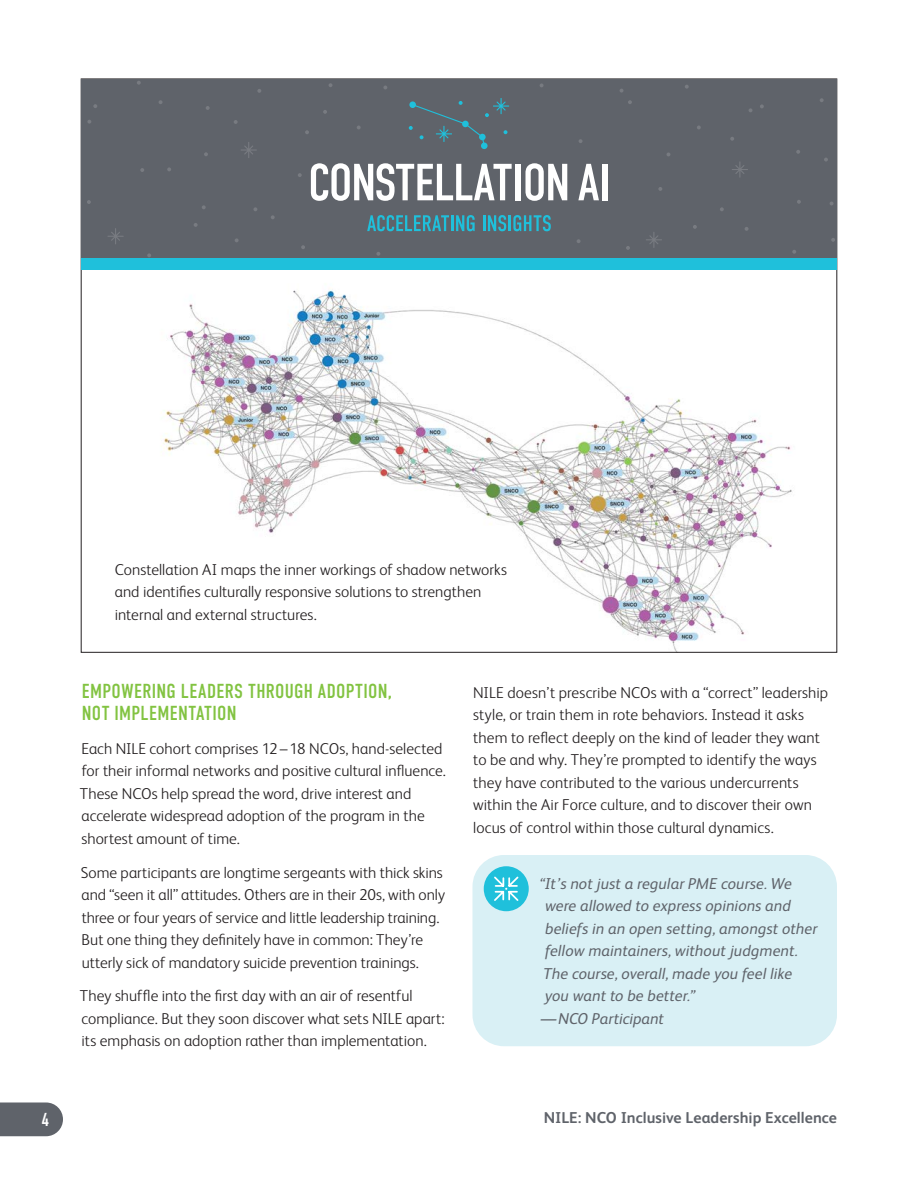
<style>
.page{position:relative;width:918px;height:1188px;background:#fff}
.page>*{position:absolute;margin:0;border:0;box-sizing:border-box;transform-origin:0 0}
.t1{font:20.25px/22.5px "DIN Condensed";letter-spacing:.015em;color:#82c341}
.t2{font:18.75px "DIN Condensed";color:#fff}
.t3{font:300 15.75px/22.5px "FS Albert";color:#231f20}
.t4{font:italic 15.75px/22.5px "FS Albert";letter-spacing:.005em;color:#5f636a}
.t5{font:700 15.75px "FS Albert";letter-spacing:.005em;color:#5f636a}
</style>
<div class="page">
<div style="left:472px;top:855px;width:365px;height:191px;background:#d9f0f5;border-radius:32px"></div>
<div style="left:484px;top:866px;width:45px;height:45px;background:#1fc0db;border-radius:50%"></div>
<svg style="left:494px;top:876px;width:25px;height:25px"></svg>
<svg style="left:0;top:1102px;width:63px;height:34px;background:#6a6d74"></svg>
<img style="left:163px;top:290px;width:629px;height:360px">
<div style="left:81px;top:79px;width:756px;height:180px;background:#5f636a"></div>
<svg style="left:108px;top:228px;width:16px;height:16px"></svg>
<svg style="left:234px;top:120px;width:4px;height:4px"></svg>
<svg style="left:159px;top:100px;width:4px;height:4px"></svg>
<svg style="left:140px;top:168px;width:4px;height:4px"></svg>
<svg style="left:93px;top:104px;width:4px;height:4px"></svg>
<svg style="left:194px;top:223px;width:4px;height:4px"></svg>
<svg style="left:271px;top:215px;width:4px;height:4px"></svg>
<svg style="left:87px;top:200px;width:4px;height:4px"></svg>
<svg style="left:298px;top:173px;width:4px;height:4px"></svg>
<svg style="left:323px;top:110px;width:4px;height:4px"></svg>
<svg style="left:204px;top:152px;width:4px;height:4px"></svg>
<svg style="left:646px;top:232px;width:16px;height:16px"></svg>
<svg style="left:760px;top:104px;width:4px;height:4px"></svg>
<svg style="left:685px;top:85px;width:4px;height:4px"></svg>
<svg style="left:720px;top:207px;width:4px;height:4px"></svg>
<svg style="left:797px;top:200px;width:4px;height:4px"></svg>
<svg style="left:824px;top:158px;width:4px;height:4px"></svg>
<svg style="left:831px;top:238px;width:4px;height:4px"></svg>
<svg style="left:730px;top:137px;width:4px;height:4px"></svg>
<svg style="left:732px;top:162px;width:16px;height:15px"></svg>
<svg style="left:796px;top:150px;width:4px;height:4px"></svg>
<svg style="left:658px;top:187px;width:4px;height:4px"></svg>
<svg style="left:792px;top:250px;width:4px;height:4px"></svg>
<svg style="left:628px;top:100px;width:4px;height:4px"></svg>
<svg style="left:579px;top:139px;width:4px;height:4px"></svg>
<svg style="left:626px;top:246px;width:4px;height:4px"></svg>
<svg style="left:693px;top:225px;width:4px;height:4px"></svg>
<svg style="left:820px;top:98px;width:4px;height:4px"></svg>
<svg style="left:745px;top:227px;width:4px;height:4px"></svg>
<svg style="left:241px;top:142px;width:15px;height:16px"></svg>
<svg style="left:305px;top:130px;width:4px;height:4px"></svg>
<svg style="left:167px;top:167px;width:4px;height:4px"></svg>
<svg style="left:301px;top:245px;width:4px;height:4px"></svg>
<svg style="left:206px;top:106px;width:4px;height:4px"></svg>
<svg style="left:257px;top:89px;width:4px;height:4px"></svg>
<svg style="left:137px;top:81px;width:4px;height:4px"></svg>
<svg style="left:147px;top:253px;width:4px;height:4px"></svg>
<svg style="left:202px;top:205px;width:4px;height:4px"></svg>
<svg style="left:577px;top:239px;width:4px;height:4px"></svg>
<svg style="left:376px;top:252px;width:4px;height:4px"></svg>
<svg style="left:311px;top:163px;width:201px;height:38px"></svg>
<div style="left:516px;top:164px;width:5px;height:36px;background:#fff"></div>
<svg style="left:526px;top:163px;width:41px;height:38px"></svg>
<svg style="left:578px;top:164px;width:21px;height:36px"></svg>
<div style="left:602px;top:164px;width:5px;height:36px;background:#fff"></div>
<svg style="left:367px;top:215px;width:108px;height:16px"></svg>
<svg style="left:483px;top:215px;width:68px;height:16px"></svg>
<svg style="left:409px;top:98px;width:100px;height:51px"></svg>
<div style="left:81px;top:259px;width:756px;height:11px;background:#1fc0db"></div>
<p class="t2" style="left:42px;top:1109px;width:9px">4</p>
<p class="t3" style="left:115px;top:557px;width:394px">Constellation AI maps the inner workings of shadow networks and identifies culturally responsive solutions to strengthen internal and external structures.</p>
<p class="t1" style="left:82px;top:680px;width:312px">EMPOWERING LEADERS THROUGH ADOPTION,<br>NOT IMPLEMENTATION</p>
<p class="t3" style="left:80px;top:736px;width:367px">Each NILE cohort comprises 12–18 NCOs, hand-selected for their informal networks and positive cultural influence.<br>These NCOs help spread the word, drive interest and accelerate widespread adoption of the program in the shortest amount of time.</p>
<p class="t3" style="left:81px;top:860px;width:366px">Some participants are longtime sergeants with thick skins and “seen it all” attitudes. Others are in their 20s, with only three or four years of service and little leadership training.<br>But one thing they definitely have in common: They’re utterly sick of mandatory suicide prevention trainings.</p>
<p class="t3" style="left:80px;top:984px;width:366px">They shuffle into the first day with an air of resentful compliance. But they soon discover what sets NILE apart: its emphasis on adoption rather than implementation.</p>
<p class="t3" style="left:473px;top:680px;width:357px">NILE doesn’t prescribe NCOs with a “correct” leadership style, or train them in rote behaviors. Instead it asks them to reflect deeply on the kind of leader they want to be and why. They’re prompted to identify the ways they have contributed to the various undercurrents within the Air Force culture, and to discover their own locus of control within those cultural dynamics.</p>
<p class="t4" style="left:539px;top:871px;width:279px">“It’s not just a regular PME course. We were allowed to express opinions and beliefs in an open setting, amongst other fellow maintainers, without judgment.<br>The course, overall, made you feel like<br>you want to be better.”<br>—NCO Participant</p>
<p class="t5" style="left:544px;top:1107px;width:295px">NILE: NCO Inclusive Leadership Excellence</p>
</div>
